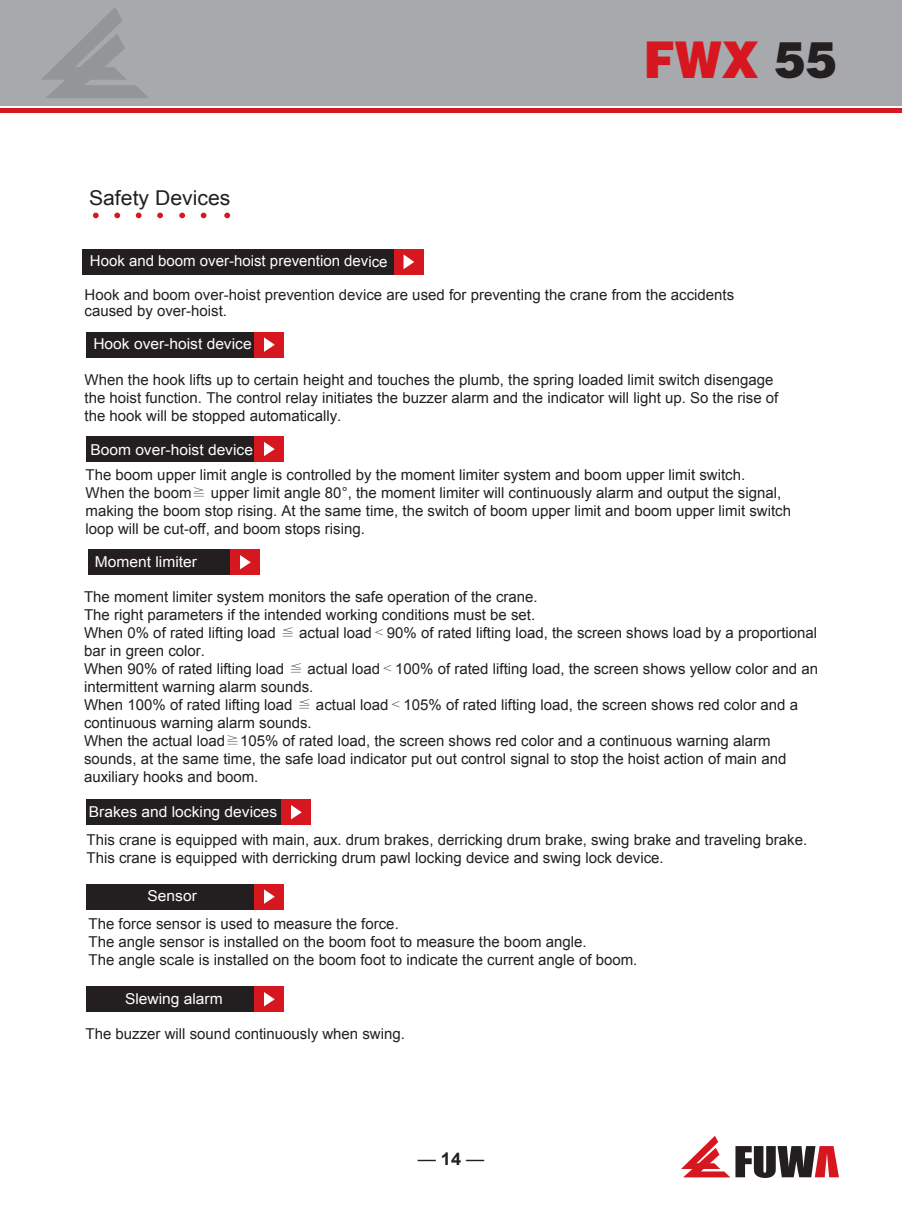
<style>
.page{position:relative;width:902px;height:1230px;background:#fff}
.page>*{position:absolute;margin:0;border:0;box-sizing:border-box;transform-origin:0 0}
.t1{font:50.7px "FZCCHJW GB1 0";color:#d7171f;scale:.93 1}
.t2{font:20.4px "Arial";color:#231f20;scale:1.04 1}
.t3{font:17.55px "Arial";color:#231f20;scale:1.04 1}
.t4{font:15px/18px "Arial";color:#231f20}
.t5{font:15px "Arial";color:#fff;scale:1.04 1}
.t6{font:15px "Arial";color:#fff}
.s1{color:#231f20}
.s2{font-family:"Adobe Song Std";font-weight:300}
.s3{font-weight:700}
</style>
<div class="page">
<svg style="left:93px;top:212px;width:6px;height:6px"></svg>
<svg style="left:114px;top:212px;width:6px;height:6px"></svg>
<svg style="left:136px;top:212px;width:6px;height:6px"></svg>
<svg style="left:157px;top:212px;width:6px;height:6px"></svg>
<div style="left:0;top:0;width:902px;height:105px;background:#a8a9ad"></div>
<hr style="left:0;top:108px;width:902px;height:4px;background:#d7171f">
<svg style="left:41px;top:8px;width:107px;height:90px"></svg>
<div style="left:86px;top:332px;width:168px;height:25px;background:#231f20"></div>
<div style="left:254px;top:332px;width:30px;height:25px;background:#d7171f"></div>
<svg style="left:264px;top:337px;width:11px;height:15px"></svg>
<div style="left:86px;top:436px;width:168px;height:25px;background:#231f20"></div>
<div style="left:254px;top:436px;width:30px;height:25px;background:#d7171f"></div>
<svg style="left:264px;top:442px;width:11px;height:14px"></svg>
<div style="left:86px;top:799px;width:195px;height:25px;background:#231f20"></div>
<div style="left:281px;top:799px;width:30px;height:25px;background:#d7171f"></div>
<svg style="left:291px;top:805px;width:11px;height:14px"></svg>
<div style="left:86px;top:883px;width:168px;height:25px;background:#231f20"></div>
<div style="left:254px;top:883px;width:30px;height:25px;background:#d7171f"></div>
<svg style="left:264px;top:889px;width:11px;height:14px"></svg>
<div style="left:86px;top:986px;width:168px;height:25px;background:#231f20"></div>
<div style="left:254px;top:986px;width:30px;height:25px;background:#d7171f"></div>
<svg style="left:264px;top:992px;width:11px;height:14px"></svg>
<div style="left:88px;top:549px;width:142px;height:25px;background:#231f20"></div>
<div style="left:230px;top:549px;width:30px;height:25px;background:#d7171f"></div>
<svg style="left:240px;top:555px;width:11px;height:14px"></svg>
<svg style="left:179px;top:212px;width:6px;height:6px"></svg>
<svg style="left:201px;top:212px;width:5px;height:6px"></svg>
<svg style="left:224px;top:212px;width:6px;height:6px"></svg>
<div style="left:82px;top:249px;width:312px;height:25px;background:#231f20"></div>
<div style="left:394px;top:249px;width:29px;height:25px;background:#d7171f"></div>
<svg style="left:403px;top:254px;width:11px;height:15px"></svg>
<svg style="left:681px;top:1136px;width:158px;height:41px"></svg>
<h2 class="t2" style="left:89px;top:185px;width:137px">Safety Devices</h2>
<p class="t6" style="left:90px;top:251px;width:299px">Hook and boom over-hoist prevention device</p>
<h1 class="t1" style="left:643px;top:32px;width:210px">FWX <span class="s1">55</span></h1>
<p class="t4" style="left:85px;top:286px;width:651px;line-height:16.5px">Hook and boom over-hoist prevention device are used for preventing the crane from the accidents caused by over-hoist.</p>
<p class="t5" style="left:93px;top:334px;width:154px">Hook over-hoist device</p>
<p class="t4" style="left:85px;top:371px;width:695px">When the hook lifts up to certain height and touches the plumb, the spring loaded limit switch disengage the hoist function. The control relay initiates the buzzer alarm and the indicator will light up. So the rise of the hook will be stopped automatically.</p>
<p class="t5" style="left:90px;top:439px;width:158px">Boom over-hoist device</p>
<p class="t4" style="left:86px;top:465px;width:707px">The boom upper limit angle is controlled by the moment limiter system and boom upper limit switch.<br>When the boom<span class="s2">≧</span> upper limit angle 80°, the moment limiter will continuously alarm and output the signal, making the boom stop rising. At the same time, the switch of boom upper limit and boom upper limit switch loop will be cut-off, and boom stops rising.</p>
<p class="t5" style="left:95px;top:552px;width:100px">Moment limiter</p>
<p class="t4" style="left:84px;top:587px;width:735px">The moment limiter system monitors the safe operation of the crane.<br>The right parameters if the intended working conditions must be set.<br>When 0% of rated lifting load <span class="s2">≦</span> actual load<span class="s2">﹤</span>90% of rated lifting load, the screen shows load by a proportional bar in green color.<br>When 90% of rated lifting load <span class="s2">≦</span> actual load<span class="s2">﹤</span>100% of rated lifting load, the screen shows yellow color and an intermittent warning alarm sounds.<br>When 100% of rated lifting load <span class="s2">≦</span> actual load<span class="s2">﹤</span>105% of rated lifting load, the screen shows red color and a continuous warning alarm sounds.<br>When the actual load<span class="s2">≧</span>105% of rated load, the screen shows red color and a continuous warning alarm sounds, at the same time, the safe load indicator put out control signal to stop the hoist action of main and auxiliary hooks and boom.</p>
<p class="t5" style="left:89px;top:801px;width:183px">Brakes and locking devices</p>
<p class="t4" style="left:87px;top:830px;width:722px">This crane is equipped with main, aux. drum brakes, derricking drum brake, swing brake and traveling brake.<br>This crane is equipped with derricking drum pawl locking device and swing lock device.</p>
<p class="t5" style="left:148px;top:886px;width:49px">Sensor</p>
<p class="t4" style="left:89px;top:914px;width:550px">The force sensor is used to measure the force.<br>The angle sensor is installed on the boom foot to measure the boom angle.<br>The angle scale is installed on the boom foot to indicate the current angle of boom.</p>
<p class="t5" style="left:125px;top:988px;width:95px">Slewing alarm</p>
<p class="t4" style="left:86px;top:1024px;width:321px">The buzzer will sound continuously when swing.</p>
<p class="t3" style="left:418px;top:1146px;width:66px">— <span class="s3">14</span> —</p>
</div>
